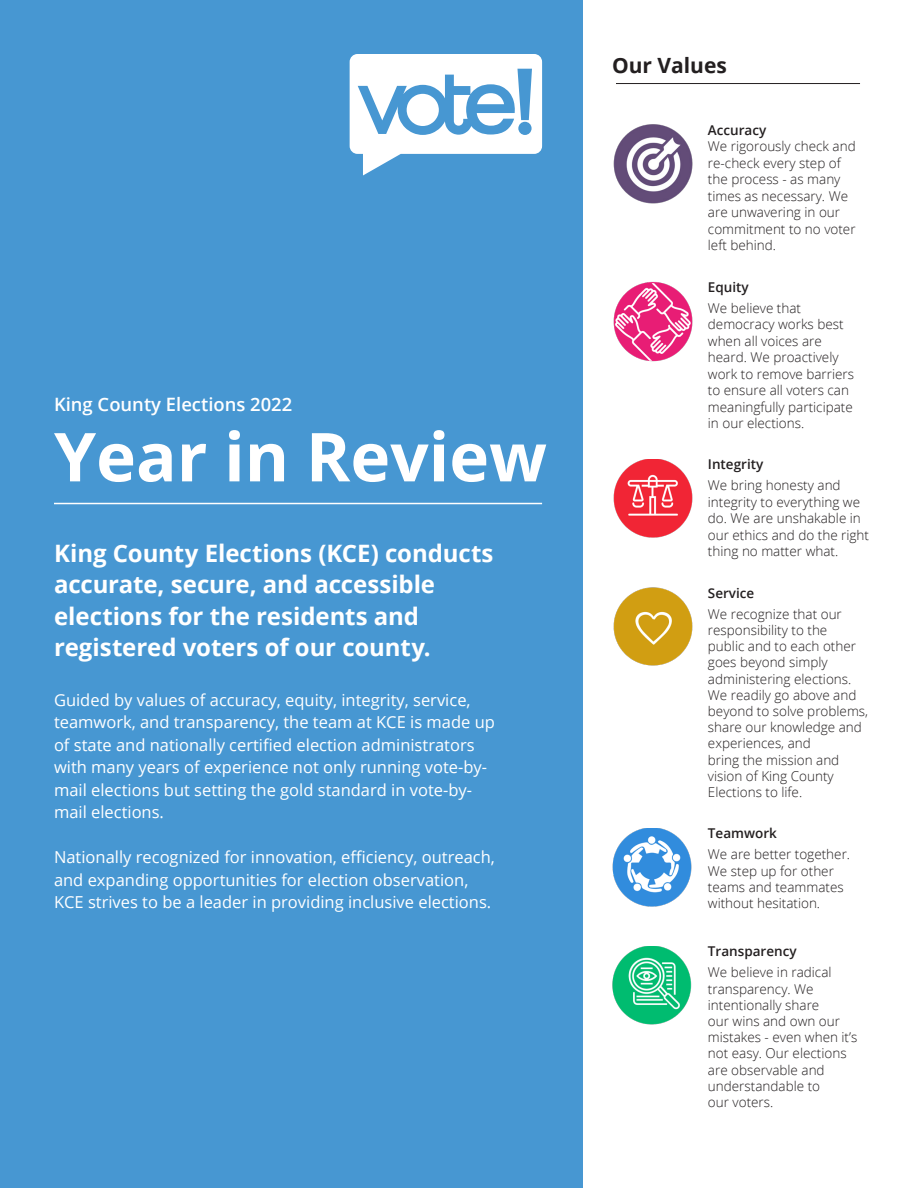
<style>
.page{position:relative;width:918px;height:1188px;background:#fff}
.page>*{position:absolute;margin:0;border:0;box-sizing:border-box;transform-origin:0 0}
._2022_Year_in_Review{font:700 67.5px "Open Sans";color:#fff}
.Heading1{font:700 24px/31.5px "Open Sans";letter-spacing:-.005em;color:#fff}
.t1{font:700 21px "Open Sans";color:#231f20}
.t2{font:600 18.45px "Open Sans";color:#fff}
.Paragraph{font:16.5px/22.5px "Open Sans";color:#fff}
.t3{font:300 13.5px/16.2px "Open Sans";color:#231f20}
.t4{font:600 13.5px "Open Sans";color:#231f20}
.s1{font-weight:600}
</style>
<div class="page">
<div style="left:0;top:0;width:583px;height:1188px;background:#4797d2"></div>
<img style="left:613px;top:281px;width:80px;height:81px">
<img style="left:613px;top:459px;width:80px;height:79px">
<img style="left:612px;top:828px;width:80px;height:79px">
<img style="left:612px;top:946px;width:80px;height:79px">
<img style="left:613px;top:588px;width:80px;height:78px">
<img style="left:613px;top:124px;width:80px;height:80px">
<svg style="left:350px;top:54px;width:192px;height:121px"></svg>
<hr style="left:54px;top:503px;width:488px;height:1px;background:#fff">
<hr style="left:616px;top:83px;width:244px;height:1px;background:#231f20">
<p class="t2" style="left:54px;top:392px;width:240px">King County Elections 2022</p>
<p class="_2022_Year_in_Review" style="left:54px;top:409px;width:494px">Year in Review</p>
<p class="Heading1" style="left:54px;top:536px;width:441px">King County Elections (KCE) conducts accurate, secure, and accessible elections for the residents and registered voters of our county.</p>
<p class="Paragraph" style="left:54px;top:688px;width:442px">Guided by values of accuracy, equity, integrity, service, teamwork, and transparency, the team at KCE is made up of state and nationally certified election administrators with many years of experience not only running vote-by&shy;mail elections but setting the gold standard in vote-by&shy;mail elections.</p>
<p class="Paragraph" style="left:54px;top:845px;width:442px">Nationally recognized for innovation, efficiency, outreach, and expanding opportunities for election observation,<br>KCE strives to be a leader in providing inclusive elections.</p>
<p class="t1" style="left:612px;top:51px;width:116px">Our Values</p>
<p class="t4" style="left:708px;top:121px;width:60px">Accuracy</p>
<p class="t3" style="left:708px;top:138px;width:149px">We rigorously check and re-check every step of the process - as many times as necessary. We are unwavering in our commitment to no voter left behind.</p>
<p class="t4" style="left:708px;top:277px;width:42px">Equity</p>
<p class="t3" style="left:708px;top:299px;width:148px">We believe that democracy works best when all voices are heard. We proactively work to remove barriers to ensure all voters can meaningfully participate in our elections.</p>
<p class="t4" style="left:708px;top:455px;width:57px">Integrity</p>
<p class="t3" style="left:708px;top:477px;width:163px">We bring honesty and integrity to everything we do. We are unshakable in our ethics and do the right thing no matter what.</p>
<p class="t4" style="left:708px;top:584px;width:48px">Service</p>
<p class="t3" style="left:708px;top:606px;width:150px">We recognize that our responsibility to the public and to each other goes beyond simply administering elections.<br>We readily go above and</p>
<p class="t3" style="left:708px;top:703px;width:162px">beyond to solve problems, share our knowledge and experiences, and</p>
<p class="t3" style="left:708px;top:751px;width:133px">bring the mission and vision of King County<br>Elections to life.</p>
<p class="t4" style="left:708px;top:824px;width:70px">Teamwork</p>
<p class="t3" style="left:708px;top:846px;width:144px">We are better together.<br>We step up for other teams and teammates without hesitation.</p>
<p class="t3" style="left:708px;top:941px;width:125px;line-height:21px"><span class="s1">Transparency<br></span>We believe in radical</p>
<p class="t3" style="left:708px;top:980px;width:151px">transparency. We intentionally share<br>our wins and own our mistakes - even when it’s not easy. Our elections are observable and understandable to<br>our voters.</p>
</div>
